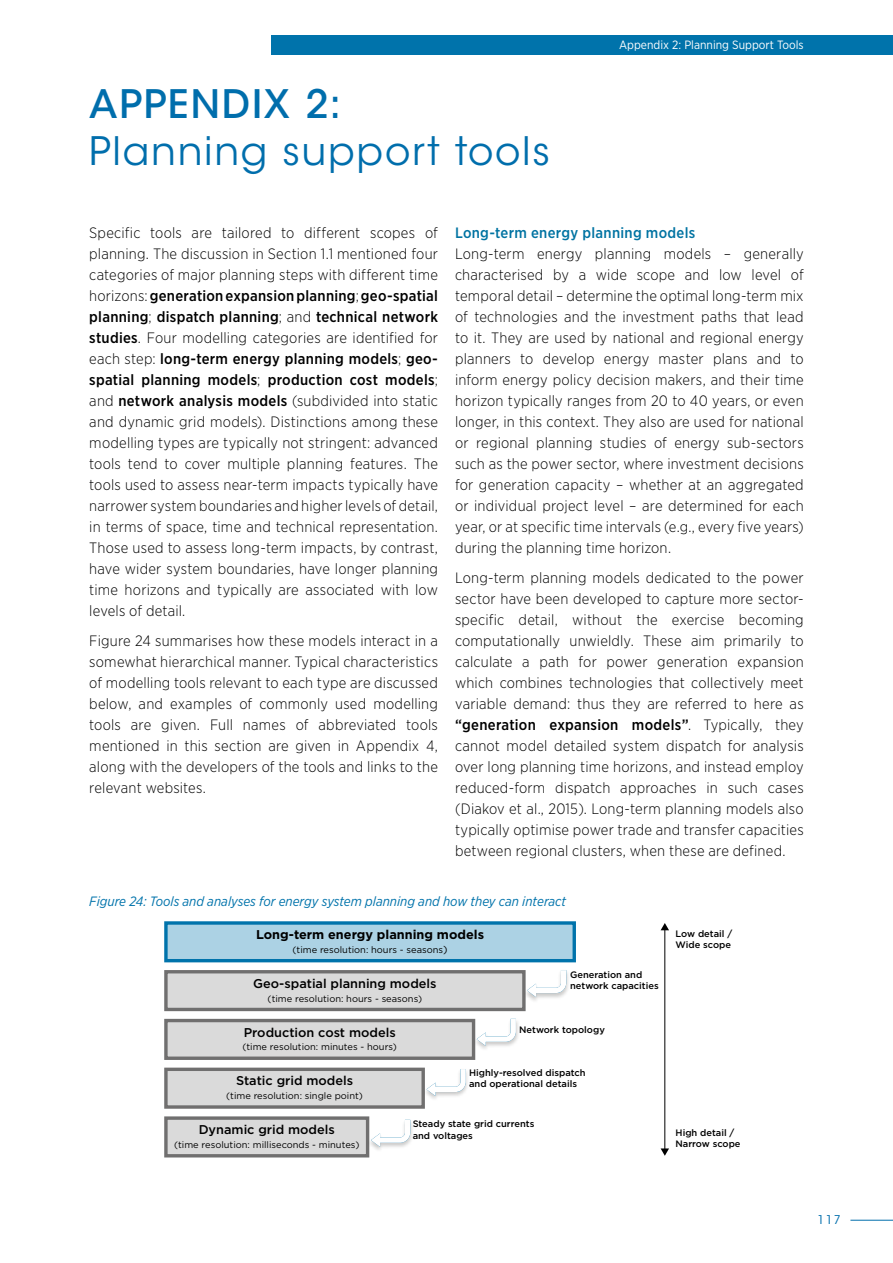
<style>
.page{position:relative;width:893px;height:1263px;background:#fff}
.page>*{position:absolute;margin:0;border:0;box-sizing:border-box;transform-origin:0 0}
.t1{font:39px "ITC Avant Garde Std";color:#006eac}
.t2{font:500 39px "ITC Avant Garde Std";letter-spacing:.045em;color:#006eac}
.t3{font:300 15px/21px "Gotham Narrow";letter-spacing:.015em;color:#000;text-align:justify}
.t4{font:500 15px "Gotham Narrow";letter-spacing:.02em;color:#0073a2}
.t5{font:italic 13.5px "Gotham Narrow";color:#0073ab}
.t6{font:500 12.75px "Gotham";color:#000}
.t7{font:700 12.75px "Gotham";color:#000}
.t8{font:12px "Gotham Narrow";color:#fff}
.t9{font:12px "ITC Avant Garde Std";color:#006eac}
.t10{font:500 9.3px/11.2px "Gotham";color:#000}
.t11{font:9.3px "Gotham";color:#000}
.s1{font-weight:500}
.s2{font-size:10.2px}
</style>
<div class="page">
<hr style="left:850px;top:1220px;width:43px;height:1px;background:#006eac">
<div style="left:166px;top:923px;width:408px;height:38px;background:#acd2e4"></div>
<div style="left:164px;top:921px;width:412px;height:41px;border:3px solid #0073ab"></div>
<div style="left:166px;top:972px;width:358px;height:37px;background:#dadada"></div>
<div style="left:164px;top:970px;width:362px;height:41px;border:3px solid #706f6f"></div>
<div style="left:166px;top:1020px;width:308px;height:38px;background:#dadada"></div>
<div style="left:164px;top:1019px;width:311px;height:41px;border:3px solid #706f6f"></div>
<div style="left:166px;top:1069px;width:257px;height:38px;background:#dadada"></div>
<div style="left:164px;top:1067px;width:261px;height:42px;border:3px solid #706f6f"></div>
<div style="left:166px;top:1118px;width:202px;height:38px;background:#dadada"></div>
<div style="left:164px;top:1116px;width:205px;height:41px;border:3px solid #706f6f"></div>
<hr style="left:664px;top:929px;width:1px;height:221px;background:#000">
<svg style="left:661px;top:923px;width:8px;height:7px"></svg>
<svg style="left:661px;top:1148px;width:8px;height:8px"></svg>
<img style="left:522px;top:970px;width:46px;height:35px">
<svg style="left:527px;top:970px;width:39px;height:27px"></svg>
<img style="left:471px;top:1018px;width:47px;height:36px">
<svg style="left:477px;top:1019px;width:39px;height:27px"></svg>
<img style="left:421px;top:1067px;width:47px;height:37px">
<svg style="left:426px;top:1069px;width:40px;height:27px"></svg>
<img style="left:366px;top:1117px;width:46px;height:38px">
<svg style="left:371px;top:1120px;width:39px;height:27px"></svg>
<div style="left:271px;top:35px;width:622px;height:19px;background:#0073ab"></div>
<h1 class="t2" style="left:89px;top:80px;width:253px">APPENDIX 2:</h1>
<h1 class="t1" style="left:89px;top:127px;width:462px">Planning support tools</h1>
<p class="t8" style="left:619px;top:38px;width:186px">Appendix 2: Planning Support Tools</p>
<p class="t3" style="left:89px;top:222px;width:350px">Specific tools are tailored to different scopes of planning. The discussion in Section 1.1 mentioned four categories of major planning steps with different time horizons: <span class="s1">generation expansion planning</span>; <span class="s1">geo-spatial planning</span>; <span class="s1">dispatch planning</span>; and <span class="s1">technical network studies</span>. Four modelling categories are identified for each step: <span class="s1">long-term energy planning models</span>; <span class="s1">geo&shy;spatial planning models</span>; <span class="s1">production cost models</span>; and <span class="s1">network analysis models</span> (subdivided into static and dynamic grid models). Distinctions among these modelling types are typically not stringent: advanced tools tend to cover multiple planning features. The tools used to assess near-term impacts typically have narrower system boundaries and higher levels of detail, in terms of space, time and technical representation.<br>Those used to assess long-term impacts, by contrast, have wider system boundaries, have longer planning time horizons and typically are associated with low levels of detail.</p>
<p class="t3" style="left:89px;top:630px;width:350px">Figure 24 summarises how these models interact in a somewhat hierarchical manner. Typical characteristics of modelling tools relevant to each type are discussed below, and examples of commonly used modelling tools are given. Full names of abbreviated tools mentioned in this section are given in Appendix 4, along with the developers of the tools and links to the relevant websites.</p>
<p class="t4" style="left:455px;top:224px;width:242px">Long-term energy planning models</p>
<p class="t3" style="left:455px;top:243px;width:350px">Long-term energy planning models – generally characterised by a wide scope and low level of temporal detail – determine the optimal long-term mix of technologies and the investment paths that lead to it. They are used by national and regional energy planners to develop energy master plans and to inform energy policy decision makers, and their time horizon typically ranges from 20 to 40 years, or even longer, in this context. They also are used for national or regional planning studies of energy sub-sectors such as the power sector, where investment decisions for generation capacity – whether at an aggregated or individual project level – are determined for each year, or at specific time intervals (e.g., every five years) during the planning time horizon.</p>
<p class="t3" style="left:455px;top:567px;width:350px">Long-term planning models dedicated to the power sector have been developed to capture more sector&shy;specific detail, without the exercise becoming computationally unwieldly. These aim primarily to calculate a path for power generation expansion which combines technologies that collectively meet variable demand: thus they are referred to here as <span class="s1">“generation expansion models”</span>. Typically, they cannot model detailed system dispatch for analysis over long planning time horizons, and instead employ reduced-form dispatch approaches in such cases (Diakov et al., 2015). Long-term planning models also typically optimise power trade and transfer capacities between regional clusters, when these are defined.</p>
<p class="t5" style="left:89px;top:893px;width:478px">Figure 24: Tools and analyses for energy system planning and how they can interact</p>
<p class="t7" style="left:256px;top:926px;width:230px">Long-term energy planning models</p>
<p class="t11" style="left:293px;top:943px;width:157px">(time resolution: hours - seasons<span class="s2">)</span></p>
<p class="t6" style="left:253px;top:975px;width:185px">Geo-spatial planning models</p>
<p class="t11" style="left:268px;top:992px;width:156px">(time resolution: hours - seasons)</p>
<p class="t6" style="left:244px;top:1024px;width:153px">Production cost models</p>
<p class="t11" style="left:242px;top:1041px;width:156px">(time resolution: minutes - hours)</p>
<p class="t6" style="left:236px;top:1072px;width:119px">Static grid models</p>
<p class="t11" style="left:226px;top:1090px;width:138px">(time resolution: single point)</p>
<p class="t6" style="left:199px;top:1121px;width:138px">Dynamic grid models</p>
<p class="t11" style="left:174px;top:1138px;width:187px">(time resolution: milliseconds - minutes)</p>
<p class="t10" style="left:570px;top:968px;width:90px">Generation and network capacities</p>
<p class="t10" style="left:519px;top:1024px;width:87px">Network topology</p>
<p class="t10" style="left:469px;top:1067px;width:118px">Highly-resolved dispatch and operational details</p>
<p class="t10" style="left:413px;top:1118px;width:123px">Steady state grid currents and voltages</p>
<p class="t10" style="left:676px;top:928px;width:58px">Low detail /<br>Wide scope</p>
<p class="t10" style="left:676px;top:1127px;width:67px">High detail /<br>Narrow scope</p>
<p class="t9" style="left:818px;top:1213px;width:25px">117</p>
</div>
